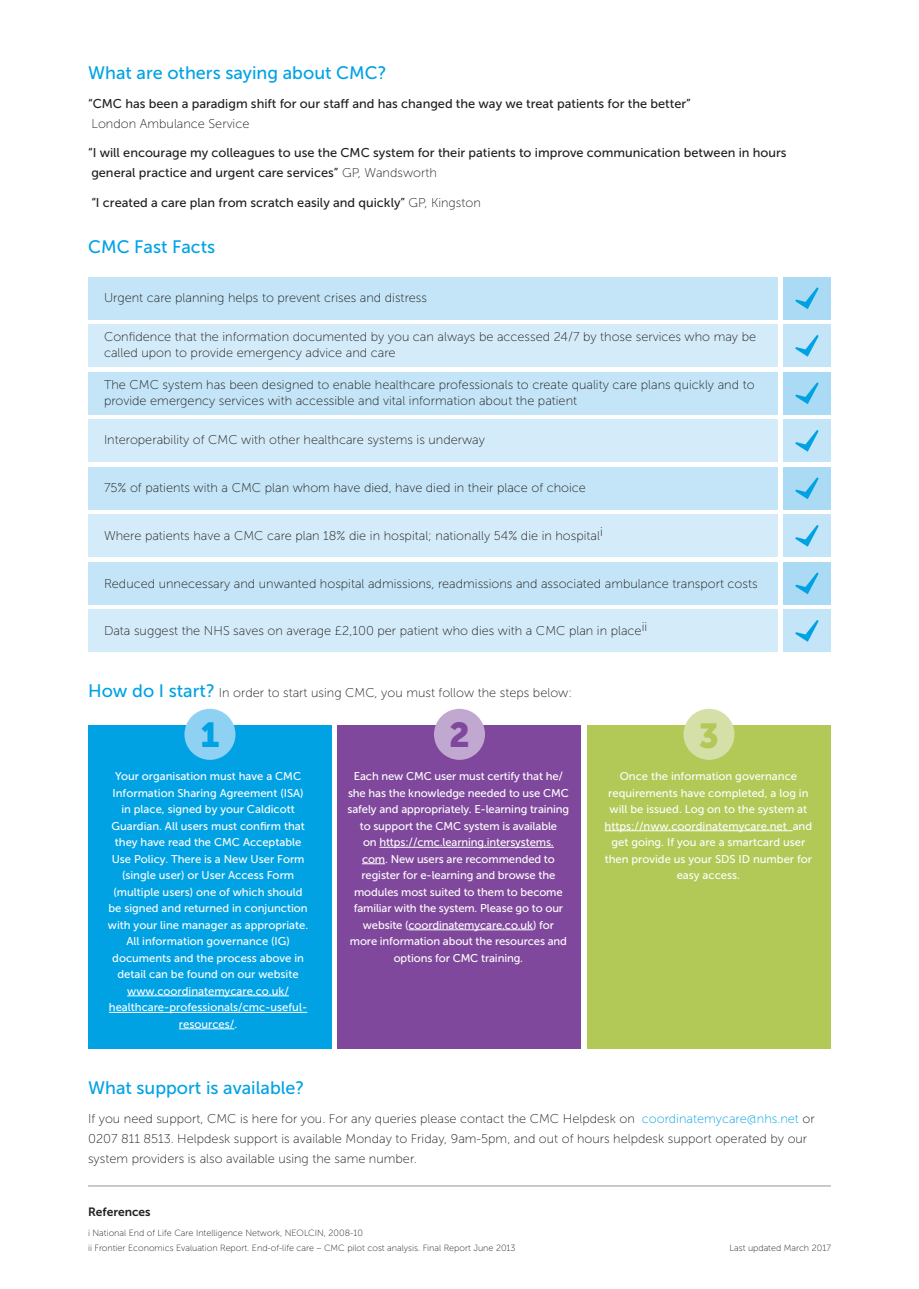
<style>
.page{position:relative;width:919px;height:1289px;background:#fff}
.page>*{position:absolute;margin:0;border:0;box-sizing:border-box;transform-origin:0 0}
.t1{font:34.5px "Museo Sans 900";color:#00a2e4}
.t2{font:34.5px "Museo Sans 900";color:#80489c}
.t3{font:34.5px "Museo Sans 900";color:#b2c857}
.t4{font:18px "Museo Sans 500";color:#00a2e4}
.t5{font:12.75px/20.2px "Museo Sans 100";color:#231f20}
.t6{font:12.75px "Museo Sans 500";color:#231f20}
.t7{font:12px "Museo Sans 700";color:#231f20}
.t8{font:11.25px/16.5px "Museo Sans 500";color:#fff;text-align:center}
.t9{font:9px "Museo Sans 100";color:#231f20}
.s1{font-family:"Museo Sans 100"}
.s2{font-family:"Museo Sans 500";font-size:18px;color:#00a2e4}
.s3{color:#00a2e4}
</style>
<div class="page">
<div style="left:88px;top:725px;width:244px;height:323px;background:#00a2e4"></div>
<div style="left:337px;top:725px;width:244px;height:323px;background:#80489c"></div>
<div style="left:587px;top:725px;width:243px;height:323px;background:#b2c857"></div>
<div style="left:184px;top:708px;width:51px;height:51px;background:#8ed1f3;border-radius:50%"></div>
<div style="left:434px;top:708px;width:51px;height:51px;background:#c0a8d0;border-radius:50%"></div>
<div style="left:683px;top:708px;width:51px;height:51px;background:#d5dfa8;border-radius:50%"></div>
<hr style="left:127px;top:995px;width:162px;height:1px;background:#fff">
<hr style="left:109px;top:1012px;width:198px;height:1px;background:#fff">
<hr style="left:179px;top:1028px;width:55px;height:1px;background:#fff">
<hr style="left:379px;top:847px;width:175px;height:1px;background:#fff">
<svg style="left:362px;top:863px;width:23px;height:1px"></svg>
<hr style="left:408px;top:929px;width:125px;height:1px;background:#fff">
<hr style="left:604px;top:830px;width:188px;height:1px;background:#fff">
<hr style="left:88px;top:1185px;width:742px;height:1px;background:#939598">
<div style="left:88px;top:277px;width:689px;height:42px;background:#c3e5f7"></div>
<div style="left:782px;top:277px;width:48px;height:42px;background:#aadaf4"></div>
<div style="left:88px;top:467px;width:689px;height:42px;background:#c3e5f7"></div>
<div style="left:782px;top:467px;width:48px;height:42px;background:#aadaf4"></div>
<div style="left:88px;top:562px;width:689px;height:42px;background:#c3e5f7"></div>
<div style="left:782px;top:562px;width:48px;height:42px;background:#aadaf4"></div>
<div style="left:88px;top:372px;width:689px;height:42px;background:#c3e5f7"></div>
<div style="left:782px;top:372px;width:48px;height:42px;background:#aadaf4"></div>
<div style="left:88px;top:325px;width:689px;height:42px;background:#d4ecf9"></div>
<div style="left:782px;top:325px;width:48px;height:42px;background:#c3e5f7"></div>
<div style="left:88px;top:515px;width:689px;height:42px;background:#d4ecf9"></div>
<div style="left:88px;top:610px;width:689px;height:42px;background:#d4ecf9"></div>
<div style="left:782px;top:515px;width:48px;height:42px;background:#c3e5f7"></div>
<div style="left:782px;top:610px;width:48px;height:42px;background:#c3e5f7"></div>
<div style="left:88px;top:420px;width:689px;height:42px;background:#d4ecf9"></div>
<div style="left:782px;top:420px;width:48px;height:42px;background:#c3e5f7"></div>
<svg style="left:795px;top:287px;width:23px;height:22px"></svg>
<svg style="left:795px;top:382px;width:23px;height:22px"></svg>
<svg style="left:795px;top:477px;width:23px;height:22px"></svg>
<svg style="left:795px;top:572px;width:23px;height:22px"></svg>
<svg style="left:795px;top:335px;width:23px;height:21px"></svg>
<svg style="left:795px;top:430px;width:23px;height:21px"></svg>
<svg style="left:795px;top:525px;width:23px;height:21px"></svg>
<svg style="left:795px;top:620px;width:23px;height:21px"></svg>
<p class="t4" style="left:88px;top:63px;width:300px">What are others saying about CMC?</p>
<p class="t6" style="left:88px;top:97px;width:604px">“CMC has been a paradigm shift for our staff and has changed the way we treat patients for the better”</p>
<p class="t5" style="left:92px;top:114px;width:159px">London Ambulance Service</p>
<p class="t6" style="left:88px;top:146px;width:700px">“I will encourage my colleagues to use the CMC system for their patients to improve communication between in hours</p>
<p class="t6" style="left:91px;top:166px;width:347px">general practice and urgent care services” <span class="s1">GP, Wandsworth</span></p>
<p class="t6" style="left:91px;top:195px;width:391px">“I created a care plan from scratch easily and quickly” <span class="s1">GP, Kingston</span></p>
<p class="t4" style="left:88px;top:236px;width:129px">CMC Fast Facts</p>
<p class="t5" style="left:104px;top:287px;width:324px">Urgent care planning helps to prevent crises and distress</p>
<p class="t5" style="left:104px;top:328px;width:653px;line-height:16.5px">Confidence that the information documented by you can always be accessed 24/7 by those services who may be called upon to provide emergency advice and care</p>
<p class="t5" style="left:104px;top:376px;width:652px;line-height:16.5px">The CMC system has been designed to enable healthcare professionals to create quality care plans quickly and to provide emergency services with accessible and vital information about the patient</p>
<p class="t5" style="left:104px;top:430px;width:382px">Interoperability of CMC with other healthcare systems is underway</p>
<p class="t5" style="left:104px;top:478px;width:483px">75% of patients with a CMC plan whom have died, have died in their place of choice</p>
<p class="t5" style="left:104px;top:525px;width:500px">Where patients have a CMC care plan 18% die in hospital; nationally 54% die in hospitali</p>
<p class="t5" style="left:104px;top:573px;width:655px">Reduced unnecessary and unwanted hospital admissions, readmissions and associated ambulance transport costs</p>
<p class="t5" style="left:104px;top:620px;width:544px">Data suggest the NHS saves on average £2,100 per patient who dies with a CMC plan in placeii</p>
<p class="t5" style="left:88px;top:683px;width:485px"><span class="s2">How do I start?</span> In order to start using CMC, you must follow the steps below:</p>
<p class="t1" style="left:200px;top:715px;width:21px">1</p>
<p class="t2" style="left:449px;top:715px;width:22px">2</p>
<p class="t3" style="left:698px;top:716px;width:22px">3</p>
<p class="t8" style="left:108px;top:768px;width:202px">Your organisation must have a CMC Information Sharing Agreement (ISA) in place, signed by your Caldicott Guardian. All users must confirm that they have read the CMC Acceptable Use Policy. There is a New User Form (single user) or User Access Form (multiple users) one of which should be signed and returned in conjunction with your line manager as appropriate.<br>All information governance (IG) documents and the process above in detail can be found on our website</p>
<p class="t8" style="left:109px;top:982px;width:200px">www.coordinatemycare.co.uk/ healthcare-professionals/cmc-useful&shy;resources/.</p>
<p class="t8" style="left:347px;top:768px;width:223px">Each new CMC user must certify that he/ she has the knowledge needed to use CMC safely and appropriately. E-learning training to support the CMC system is available<br>on https://cmc.learning.intersystems.<br>com. New users are recommended to register for e-learning and browse the modules most suited to them to become familiar with the system. Please go to our website (coordinatemycare.co.uk) for<br>more information about the resources and options for CMC training.</p>
<p class="t8" style="left:604px;top:768px;width:209px">Once the information governance requirements have completed, a log in will be issued. Log on to the system at https://nww.coordinatemycare.net and get going. If you are a smartcard user then provide us your SDS ID number for easy access.</p>
<p class="t4" style="left:88px;top:1077px;width:218px">What support is available?</p>
<p class="t5" style="left:88px;top:1108px;width:728px">If you need support, CMC is here for you. For any queries please contact the CMC Helpdesk on <span class="s3">coordinatemycare@nhs.net</span> or<br>0207 811 8513. Helpdesk support is available Monday to Friday, 9am-5pm, and out of hours helpdesk support operated by our system providers is also available using the same number.</p>
<p class="t7" style="left:88px;top:1205px;width:64px">References</p>
<p class="t9" style="left:88px;top:1227px;width:276px">i National End of Life Care Intelligence Network, NEOLCIN, 2008-10</p>
<p class="t9" style="left:88px;top:1242px;width:429px">ii Frontier Economics Evaluation Report. End-of-life care – CMC pilot cost analysis. Final Report June 2013</p>
<p class="t9" style="left:729px;top:1242px;width:103px">Last updated March 2017</p>
</div>
